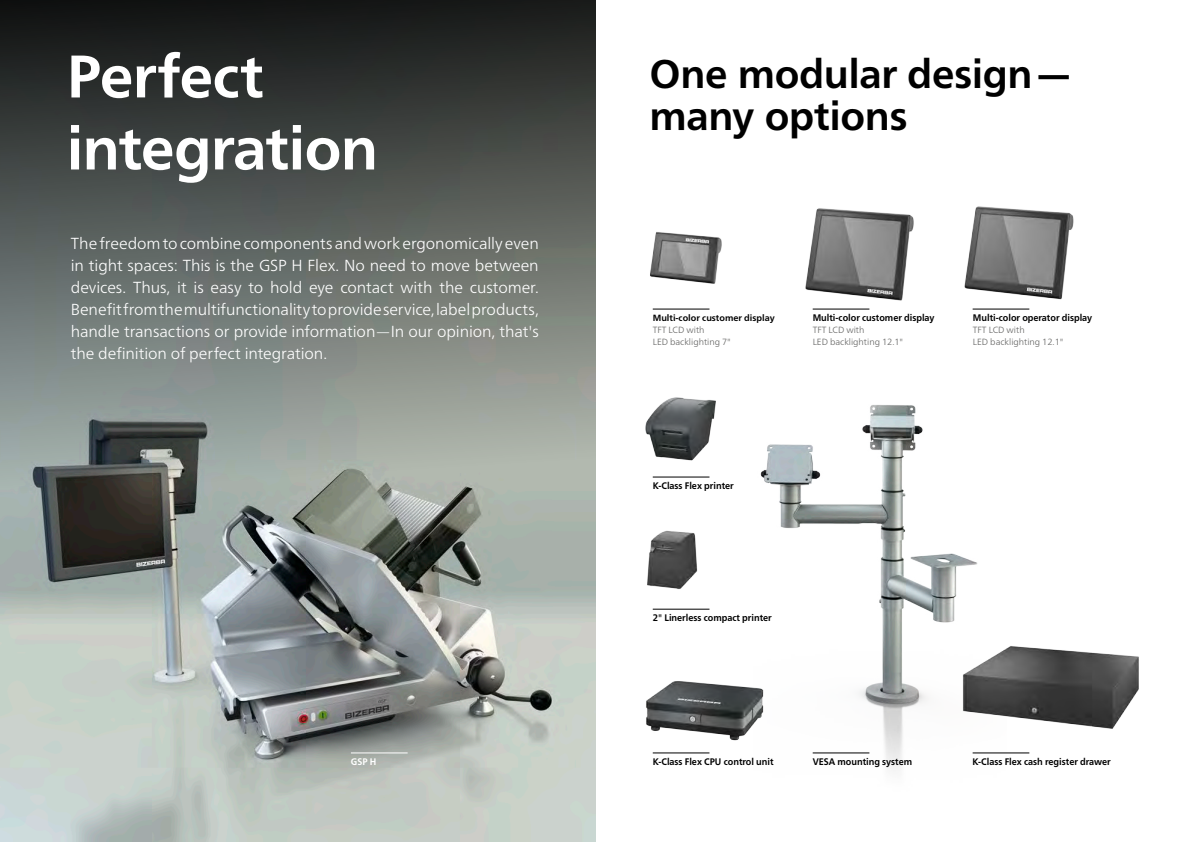
<style>
.page{position:relative;width:1191px;height:842px;background:#fff}
.page>*{position:absolute;margin:0;border:0;box-sizing:border-box;transform-origin:0 0}
.t1{font:700 60px/72px "Neue Frutiger LT Pro";letter-spacing:-.02em;color:#fff}
.t2{font:700 40px/42px "Neue Frutiger LT Pro";letter-spacing:-.01em;color:#000}
.t3{font:300 16px/22px "Neue Frutiger LT Pro";letter-spacing:-.01em;color:#fff;text-align:justify}
.t4{font:700 9.5px "Neue Frutiger LT Pro";color:#000;scale:.94 1}
.t5{font:700 9.5px "Neue Frutiger LT Pro";color:#fff;scale:.94 1}
.t6{font:300 9px/12px "Neue Frutiger LT Pro";color:#626261}
.t7{font:700 9px "Neue Frutiger LT Pro";color:#000}
</style>
<div class="page">
<svg style="left:0;top:0;width:595px;height:842px;background:#7a807d"></svg>
<img style="left:760px;top:405px;width:218px;height:366px">
<img style="left:650px;top:232px;width:72px;height:78px">
<img style="left:595px;top:501px;width:115px;height:132px">
<img style="left:646px;top:657px;width:132px;height:114px">
<img style="left:805px;top:208px;width:109px;height:102px">
<img style="left:964px;top:206px;width:110px;height:104px">
<img style="left:595px;top:389px;width:121px;height:105px">
<img style="left:939px;top:641px;width:200px;height:130px">
<hr style="left:351px;top:753px;width:56px;height:1px;background:#fff">
<hr style="left:812px;top:753px;width:57px;height:1px;background:#000">
<hr style="left:653px;top:309px;width:56px;height:1px;background:#000">
<hr style="left:812px;top:309px;width:57px;height:1px;background:#000">
<hr style="left:972px;top:309px;width:57px;height:1px;background:#000">
<hr style="left:653px;top:753px;width:56px;height:1px;background:#000">
<hr style="left:653px;top:477px;width:56px;height:1px;background:#000">
<hr style="left:653px;top:609px;width:56px;height:1px;background:#000">
<hr style="left:972px;top:753px;width:57px;height:1px;background:#000">
<h1 class="t1" style="left:66px;top:40px;width:313px">Perfect integration</h1>
<p class="t3" style="left:71px;top:232px;width:469px">The freedom to combine components and work ergonomically even in tight spaces: This is the GSP H Flex. No need to move between devices. Thus, it is easy to hold eye contact with the customer.<br>Benefit from the multifunctionality to provide service, label products, handle transactions or provide information—In our opinion, that's the definition of perfect integration.</p>
<p class="t5" style="left:351px;top:756px;width:28px">GSP H</p>
<h2 class="t2" style="left:649px;top:53px;width:426px">One modular design— many options</h2>
<p class="t7" style="left:653px;top:312px;width:123px">Multi-color customer display</p>
<p class="t6" style="left:653px;top:323px;width:80px">TFT LCD with<br>LED backlighting 7"</p>
<p class="t4" style="left:812px;top:312px;width:131px">Multi-color customer display</p>
<p class="t6" style="left:812px;top:323px;width:92px">TFT LCD with<br>LED backlighting 12.1"</p>
<p class="t4" style="left:973px;top:312px;width:128px">Multi-color operator display</p>
<p class="t6" style="left:973px;top:323px;width:92px">TFT LCD with<br>LED backlighting 12.1"</p>
<p class="t4" style="left:653px;top:480px;width:88px">K-Class Flex printer</p>
<p class="t4" style="left:653px;top:612px;width:128px">2" Linerless compact printer</p>
<p class="t4" style="left:653px;top:756px;width:130px">K-Class Flex CPU control unit</p>
<p class="t4" style="left:812px;top:756px;width:107px">VESA mounting system</p>
<p class="t4" style="left:972px;top:756px;width:148px">K-Class Flex cash register drawer</p>
</div>
